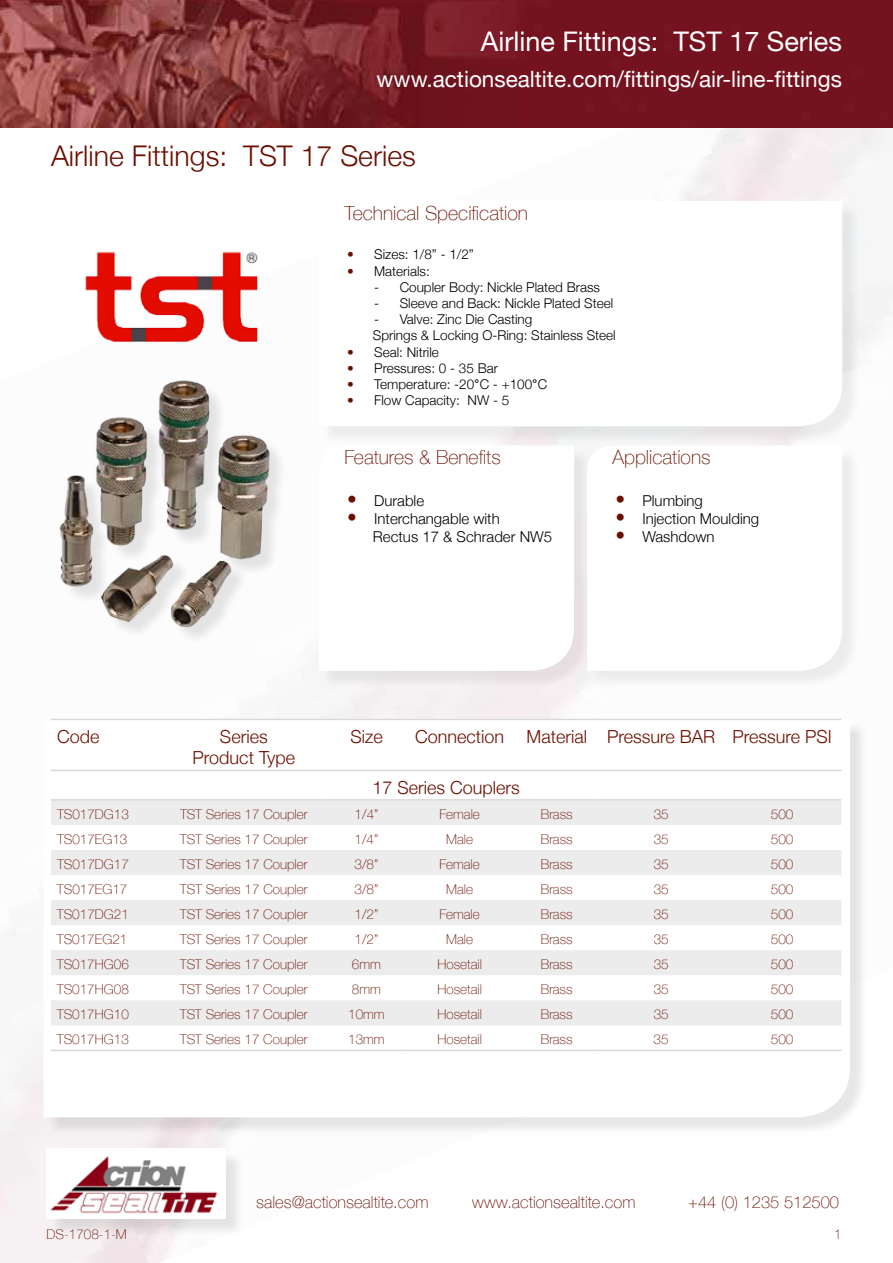
<style>
.page{position:relative;width:893px;height:1263px;background:#fff}
.page>*{position:absolute;margin:0;border:0;box-sizing:border-box;transform-origin:0 0}
.t1{font:300 28.5px "Helvetica Neue";color:#6b1001}
.t2{font:27px "Helvetica Neue";color:#fff}
.t3{font:22.5px "Helvetica Neue";color:#fff}
.t4{font:100 19.5px "Helvetica Neue";color:#6b1001}
.t5{font:300 18px/21.6px "Helvetica Neue";color:#6b1001;text-align:center}
.t6{font:100 16.5px "Helvetica Neue";color:#6b1001}
.t7{font:300 15px/18px "Helvetica Neue";color:#000}
.t8{font:100 13.5px "Helvetica Neue";color:#6b1001}
.t9{font:300 13.5px/16.2px "Helvetica Neue";color:#000}
.s1{font-weight:100;color:#6b1001}
.s2{font-family:"Arial Narrow";font-weight:400}
.s3{font-weight:100;font-size:19.5px;color:#6b1001}
</style>
<div class="page">
<img style="left:0;top:0;width:893px;height:128px">
<div style="left:49px;top:1150px;width:195px;height:87px;background:#000;opacity:.1"></div>
<img style="left:49px;top:1150px;width:176px;height:68px">
<div style="left:321px;top:203px;width:540px;height:242px;background:#000;opacity:.07"></div>
<svg style="left:321px;top:203px;width:521px;height:223px"></svg>
<div style="left:321px;top:447px;width:272px;height:242px;background:#eae6e8"></div>
<div style="left:321px;top:445px;width:253px;height:226px;background:#fff"></div>
<div style="left:589px;top:447px;width:272px;height:242px;background:#f2f2f2"></div>
<div style="left:587px;top:445px;width:255px;height:226px;background:#fff"></div>
<div style="left:46px;top:721px;width:823px;height:415px;background:#000;opacity:.1"></div>
<svg style="left:46px;top:719px;width:804px;height:398px"></svg>
<img style="left:59px;top:379px;width:221px;height:250px">
<img style="left:85px;top:251px;width:174px;height:92px">
<svg style="left:51px;top:800px;width:790px;height:225px;fill:#ececec"></svg>
<hr style="left:51px;top:719px;width:109px;height:1px;background:#dad9d9">
<hr style="left:160px;top:719px;width:168px;height:1px;background:#dad9d9">
<hr style="left:328px;top:719px;width:77px;height:1px;background:#dad9d9">
<hr style="left:405px;top:719px;width:109px;height:1px;background:#dad9d9">
<hr style="left:514px;top:719px;width:85px;height:1px;background:#dad9d9">
<hr style="left:599px;top:719px;width:124px;height:1px;background:#dad9d9">
<hr style="left:723px;top:719px;width:118px;height:1px;background:#dad9d9">
<hr style="left:51px;top:770px;width:109px;height:1px;background:#dad9d9">
<hr style="left:160px;top:770px;width:168px;height:1px;background:#dad9d9">
<hr style="left:328px;top:770px;width:77px;height:1px;background:#dad9d9">
<hr style="left:405px;top:770px;width:109px;height:1px;background:#dad9d9">
<hr style="left:514px;top:770px;width:85px;height:1px;background:#dad9d9">
<hr style="left:599px;top:770px;width:124px;height:1px;background:#dad9d9">
<hr style="left:723px;top:770px;width:118px;height:1px;background:#dad9d9">
<hr style="left:51px;top:799px;width:109px;height:1px;background:#dad9d9">
<hr style="left:160px;top:799px;width:168px;height:1px;background:#dad9d9">
<hr style="left:328px;top:799px;width:77px;height:1px;background:#dad9d9">
<hr style="left:405px;top:799px;width:109px;height:1px;background:#dad9d9">
<hr style="left:514px;top:799px;width:85px;height:1px;background:#dad9d9">
<hr style="left:599px;top:799px;width:124px;height:1px;background:#dad9d9">
<hr style="left:723px;top:799px;width:118px;height:1px;background:#dad9d9">
<hr style="left:51px;top:1050px;width:109px;height:1px;background:#dad9d9">
<hr style="left:160px;top:1050px;width:168px;height:1px;background:#dad9d9">
<hr style="left:328px;top:1050px;width:77px;height:1px;background:#dad9d9">
<hr style="left:405px;top:1050px;width:109px;height:1px;background:#dad9d9">
<hr style="left:514px;top:1050px;width:85px;height:1px;background:#dad9d9">
<hr style="left:599px;top:1050px;width:124px;height:1px;background:#dad9d9">
<hr style="left:723px;top:1050px;width:118px;height:1px;background:#dad9d9">
<h2 class="t2" style="left:481px;top:22px;width:363px">Airline Fittings: TST 17 Series</h2>
<h3 class="t3" style="left:377px;top:63px;width:467px">www.actionsealtite.com/fittings/air-line-fittings</h3>
<h1 class="t1" style="left:51px;top:133px;width:366px">Airline Fittings: TST 17 Series</h1>
<h3 class="t4" style="left:344px;top:198px;width:185px">Technical Specification</h3>
<p class="t9" style="left:347px;top:245px;width:128px"><span class="s1">•</span> Sizes: 1/8” - 1/2”</p>
<p class="t9" style="left:347px;top:262px;width:84px"><span class="s1">•</span> Materials:</p>
<p class="t9" style="left:374px;top:278px;width:227px">- Coupler Body: Nickle Plated Brass</p>
<p class="t9" style="left:374px;top:294px;width:241px">- Sleeve and Back: Nickle Plated Steel</p>
<p class="t9" style="left:373px;top:310px;width:244px">- Valve: Zinc Die Casting<br>Springs &amp; Locking O-Ring: Stainless Steel</p>
<p class="t9" style="left:347px;top:343px;width:93px"><span class="s1">•</span> Seal: Nitrile</p>
<p class="t9" style="left:347px;top:359px;width:152px"><span class="s1">•</span> Pressures: 0 - 35 Bar</p>
<p class="t9" style="left:347px;top:375px;width:201px"><span class="s1">•</span> Temperature: -20<span class="s2">°</span>C - +100<span class="s2">°</span>C</p>
<p class="t9" style="left:347px;top:391px;width:164px"><span class="s1">•</span> Flow Capacity: NW - 5</p>
<h3 class="t4" style="left:344px;top:443px;width:158px">Features &amp; Benefits</h3>
<p class="t7" style="left:347px;top:490px;width:79px"><span class="s3">•</span> Durable</p>
<p class="t7" style="left:373px;top:508px;width:181px;text-indent:-26px"><span class="s3">•</span> Interchangable with<br>Rectus 17 &amp; Schrader NW5</p>
<h3 class="t4" style="left:613px;top:443px;width:99px">Applications</h3>
<p class="t7" style="left:615px;top:490px;width:89px"><span class="s3">•</span> Plumbing</p>
<p class="t7" style="left:615px;top:508px;width:145px"><span class="s3">•</span> Injection Moulding</p>
<p class="t7" style="left:615px;top:526px;width:101px"><span class="s3">•</span> Washdown</p>
<h3 class="t5" style="left:57px;top:724px;width:44px">Code</h3>
<h3 class="t5" style="left:193px;top:724px;width:104px">Series<br>Product Type</h3>
<h3 class="t5" style="left:350px;top:724px;width:34px">Size</h3>
<h3 class="t5" style="left:415px;top:724px;width:418px">Connection Material Pressure BAR Pressure PSI</h3>
<h3 class="t5" style="left:372px;top:775px;width:149px">17 Series Couplers</h3>
<p class="t8" style="left:57px;top:804px;width:73px">TS017DG13</p>
<p class="t8" style="left:180px;top:804px;width:129px">TST Series 17 Coupler</p>
<p class="t8" style="left:355px;top:804px;width:25px">1/4”</p>
<p class="t8" style="left:440px;top:804px;width:42px">Female</p>
<p class="t8" style="left:541px;top:804px;width:33px">Brass</p>
<p class="t8" style="left:654px;top:804px;width:17px">35</p>
<p class="t8" style="left:771px;top:804px;width:24px">500</p>
<p class="t8" style="left:57px;top:829px;width:72px">TS017EG13</p>
<p class="t8" style="left:180px;top:829px;width:129px">TST Series 17 Coupler</p>
<p class="t8" style="left:355px;top:829px;width:25px">1/4”</p>
<p class="t8" style="left:446px;top:829px;width:28px">Male</p>
<p class="t8" style="left:541px;top:829px;width:33px">Brass</p>
<p class="t8" style="left:654px;top:829px;width:17px">35</p>
<p class="t8" style="left:771px;top:829px;width:24px">500</p>
<p class="t8" style="left:57px;top:854px;width:73px">TS017DG17</p>
<p class="t8" style="left:180px;top:854px;width:129px">TST Series 17 Coupler</p>
<p class="t8" style="left:355px;top:854px;width:25px">3/8”</p>
<p class="t8" style="left:440px;top:854px;width:42px">Female</p>
<p class="t8" style="left:541px;top:854px;width:33px">Brass</p>
<p class="t8" style="left:654px;top:854px;width:17px">35</p>
<p class="t8" style="left:771px;top:854px;width:24px">500</p>
<p class="t8" style="left:57px;top:879px;width:72px">TS017EG17</p>
<p class="t8" style="left:180px;top:879px;width:129px">TST Series 17 Coupler</p>
<p class="t8" style="left:355px;top:879px;width:25px">3/8”</p>
<p class="t8" style="left:446px;top:879px;width:28px">Male</p>
<p class="t8" style="left:541px;top:879px;width:33px">Brass</p>
<p class="t8" style="left:654px;top:879px;width:17px">35</p>
<p class="t8" style="left:771px;top:879px;width:24px">500</p>
<p class="t8" style="left:57px;top:904px;width:73px">TS017DG21</p>
<p class="t8" style="left:180px;top:904px;width:129px">TST Series 17 Coupler</p>
<p class="t8" style="left:355px;top:904px;width:25px">1/2”</p>
<p class="t8" style="left:440px;top:904px;width:42px">Female</p>
<p class="t8" style="left:541px;top:904px;width:33px">Brass</p>
<p class="t8" style="left:654px;top:904px;width:17px">35</p>
<p class="t8" style="left:771px;top:904px;width:24px">500</p>
<p class="t8" style="left:57px;top:929px;width:72px">TS017EG21</p>
<p class="t8" style="left:180px;top:929px;width:129px">TST Series 17 Coupler</p>
<p class="t8" style="left:355px;top:929px;width:25px">1/2”</p>
<p class="t8" style="left:446px;top:929px;width:28px">Male</p>
<p class="t8" style="left:541px;top:929px;width:33px">Brass</p>
<p class="t8" style="left:654px;top:929px;width:17px">35</p>
<p class="t8" style="left:771px;top:929px;width:24px">500</p>
<p class="t8" style="left:57px;top:954px;width:73px">TS017HG06</p>
<p class="t8" style="left:180px;top:954px;width:129px">TST Series 17 Coupler</p>
<p class="t8" style="left:352px;top:954px;width:30px">6mm</p>
<p class="t8" style="left:437px;top:954px;width:46px">Hosetail</p>
<p class="t8" style="left:541px;top:954px;width:33px">Brass</p>
<p class="t8" style="left:654px;top:954px;width:17px">35</p>
<p class="t8" style="left:771px;top:954px;width:24px">500</p>
<p class="t8" style="left:57px;top:979px;width:73px">TS017HG08</p>
<p class="t8" style="left:180px;top:979px;width:129px">TST Series 17 Coupler</p>
<p class="t8" style="left:352px;top:979px;width:30px">8mm</p>
<p class="t8" style="left:437px;top:979px;width:46px">Hosetail</p>
<p class="t8" style="left:541px;top:979px;width:33px">Brass</p>
<p class="t8" style="left:654px;top:979px;width:17px">35</p>
<p class="t8" style="left:771px;top:979px;width:24px">500</p>
<p class="t8" style="left:57px;top:1004px;width:73px">TS017HG10</p>
<p class="t8" style="left:180px;top:1004px;width:129px">TST Series 17 Coupler</p>
<p class="t8" style="left:348px;top:1004px;width:38px">10mm</p>
<p class="t8" style="left:437px;top:1004px;width:46px">Hosetail</p>
<p class="t8" style="left:541px;top:1004px;width:33px">Brass</p>
<p class="t8" style="left:654px;top:1004px;width:17px">35</p>
<p class="t8" style="left:771px;top:1004px;width:24px">500</p>
<p class="t8" style="left:57px;top:1029px;width:73px">TS017HG13</p>
<p class="t8" style="left:180px;top:1029px;width:129px">TST Series 17 Coupler</p>
<p class="t8" style="left:348px;top:1029px;width:38px">13mm</p>
<p class="t8" style="left:437px;top:1029px;width:46px">Hosetail</p>
<p class="t8" style="left:541px;top:1029px;width:33px">Brass</p>
<p class="t8" style="left:654px;top:1029px;width:17px">35</p>
<p class="t8" style="left:771px;top:1029px;width:24px">500</p>
<p class="t8" style="left:47px;top:1224px;width:82px">DS-1708-1-M</p>
<p class="t6" style="left:256px;top:1189px;width:174px">sales@actionsealtite.com</p>
<p class="t6" style="left:472px;top:1189px;width:165px">www.actionsealtite.com</p>
<p class="t6" style="left:688px;top:1189px;width:152px">+44 (0) 1235 512500</p>
<p class="t8" style="left:834px;top:1224px;width:9px">1</p>
</div>
